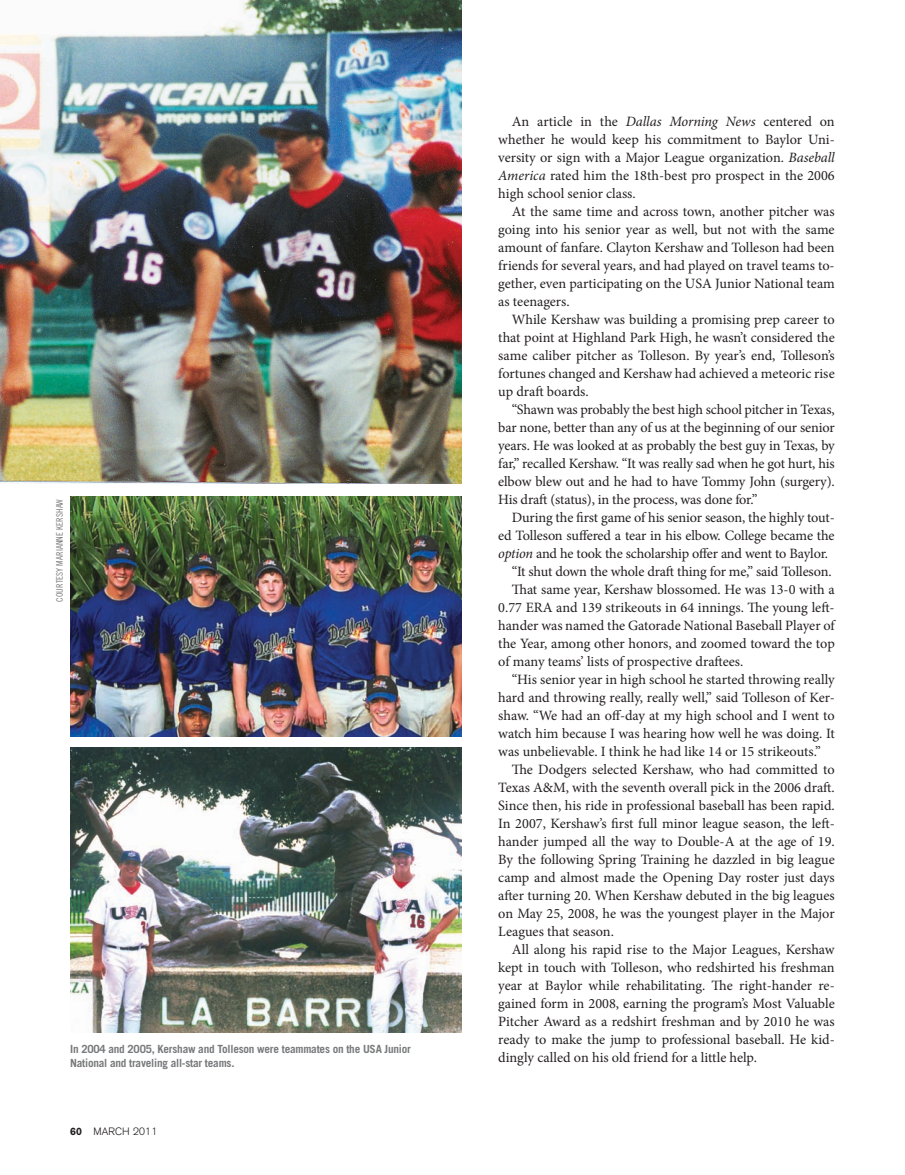
<style>
.page{position:relative;width:905px;height:1175px;background:#fff}
.page>*{position:absolute;margin:0;border:0;box-sizing:border-box;transform-origin:0 0}
.t1{font:14.25px/18px "Minion Pro";letter-spacing:-.005em;color:#231f20;text-align:justify}
.t2{font:700 11.25px/14.2px "Trade Gothic";letter-spacing:-.02em;color:#77797b}
.t3{font:300 10.5px "Akzidenz Grotesk";letter-spacing:.02em;color:#231f20}
.t4{font:9px "Trade Gothic Cond Eighteen";letter-spacing:.01em;color:#77797b}
.s1{font-weight:900}
.s2{font-style:italic}
</style>
<div class="page">
<img style="left:0;top:0;width:461px;height:484px">
<img style="left:70px;top:496px;width:391px;height:240px">
<img style="left:70px;top:747px;width:391px;height:285px">
<p class="t4" style="left:54px;top:601px;width:104px;rotate:-90deg">Courtesy Marianne Kershaw</p>
<p class="t2" style="left:70px;top:1041px;width:342px">In 2004 and 2005, Kershaw and Tolleson were teammates on the USA Junior<br>National and traveling all-star teams.</p>
<p class="t3" style="left:70px;top:1125px;width:88px"><span class="s1">60</span> MARCH 2011</p>
<p class="t1" style="left:498px;top:113px;width:338px;text-indent:13px">An article in the <span class="s2">Dallas Morning News</span> centered on whether he would keep his commitment to Baylor Uni&shy;versity or sign with a Major League organization. <span class="s2">Baseball America</span> rated him the 18th-best pro prospect in the 2006 high school senior class.</p>
<p class="t1" style="left:498px;top:203px;width:338px;text-indent:13px">At the same time and across town, another pitcher was going into his senior year as well, but not with the same amount of fanfare. Clayton Kershaw and Tolleson had been friends for several years, and had played on travel teams to&shy;gether, even participating on the USA Junior National team as teenagers.</p>
<p class="t1" style="left:498px;top:310px;width:338px;text-indent:13px">While Kershaw was building a promising prep career to that point at Highland Park High, he wasn’t considered the same caliber pitcher as Tolleson. By year’s end, Tolleson’s fortunes changed and Kershaw had achieved a meteoric rise up draft boards.</p>
<p class="t1" style="left:498px;top:400px;width:338px;text-indent:13px">“Shawn was probably the best high school pitcher in Texas, bar none, better than any of us at the beginning of our senior years. He was looked at as probably the best guy in Texas, by far,” recalled Kershaw. “It was really sad when he got hurt, his elbow blew out and he had to have Tommy John (surgery).<br>His draft (status), in the process, was done for.”</p>
<p class="t1" style="left:512px;top:508px;width:324px">During the first game of his senior season, the highly tout-</p>
<p class="t1" style="left:498px;top:526px;width:338px">ed Tolleson suffered a tear in his elbow. College became the</p>
<p class="t1" style="left:498px;top:544px;width:331px"><span class="s2">option</span> and he took the scholarship offer and went to Baylor.</p>
<p class="t1" style="left:512px;top:562px;width:321px">“It shut down the whole draft thing for me,” said Tolleson.</p>
<p class="t1" style="left:512px;top:580px;width:324px">That same year, Kershaw blossomed. He was 13-0 with a</p>
<p class="t1" style="left:498px;top:598px;width:338px">0.77 ERA and 139 strikeouts in 64 innings. The young left-</p>
<p class="t1" style="left:498px;top:616px;width:338px">hander was named the Gatorade National Baseball Player of</p>
<p class="t1" style="left:498px;top:634px;width:338px">the Year, among other honors, and zoomed toward the top</p>
<p class="t1" style="left:498px;top:652px;width:246px">of many teams’ lists of prospective draftees.</p>
<p class="t1" style="left:512px;top:670px;width:324px">“His senior year in high school he started throwing really</p>
<p class="t1" style="left:498px;top:688px;width:338px">hard and throwing really, really well,” said Tolleson of Ker-</p>
<p class="t1" style="left:498px;top:706px;width:338px">shaw. “We had an off-day at my high school and I went to</p>
<p class="t1" style="left:498px;top:724px;width:338px">watch him because I was hearing how well he was doing. It</p>
<p class="t1" style="left:498px;top:742px;width:324px">was unbelievable. I think he had like 14 or 15 strikeouts.”</p>
<p class="t1" style="left:512px;top:760px;width:324px">The Dodgers selected Kershaw, who had committed to</p>
<p class="t1" style="left:498px;top:778px;width:338px">Texas A&amp;M, with the seventh overall pick in the 2006 draft.</p>
<p class="t1" style="left:498px;top:796px;width:338px">Since then, his ride in professional baseball has been rapid.</p>
<p class="t1" style="left:498px;top:814px;width:338px">In 2007, Kershaw’s first full minor league season, the left-</p>
<p class="t1" style="left:498px;top:832px;width:338px">hander jumped all the way to Double-A at the age of 19.</p>
<p class="t1" style="left:498px;top:850px;width:338px">By the following Spring Training he dazzled in big league</p>
<p class="t1" style="left:498px;top:868px;width:338px">camp and almost made the Opening Day roster just days</p>
<p class="t1" style="left:498px;top:886px;width:338px">after turning 20. When Kershaw debuted in the big leagues</p>
<p class="t1" style="left:498px;top:904px;width:338px">on May 25, 2008, he was the youngest player in the Major</p>
<p class="t1" style="left:498px;top:922px;width:117px">Leagues that season.</p>
<p class="t1" style="left:512px;top:940px;width:324px">All along his rapid rise to the Major Leagues, Kershaw</p>
<p class="t1" style="left:498px;top:958px;width:338px">kept in touch with Tolleson, who redshirted his freshman</p>
<p class="t1" style="left:498px;top:976px;width:338px">year at Baylor while rehabilitating. The right-hander re-</p>
<p class="t1" style="left:498px;top:994px;width:338px">gained form in 2008, earning the program’s Most Valuable</p>
<p class="t1" style="left:498px;top:1012px;width:338px">Pitcher Award as a redshirt freshman and by 2010 he was</p>
<p class="t1" style="left:498px;top:1030px;width:338px">ready to make the jump to professional baseball. He kid-</p>
<p class="t1" style="left:498px;top:1048px;width:260px">dingly called on his old friend for a little help.</p>
</div>
